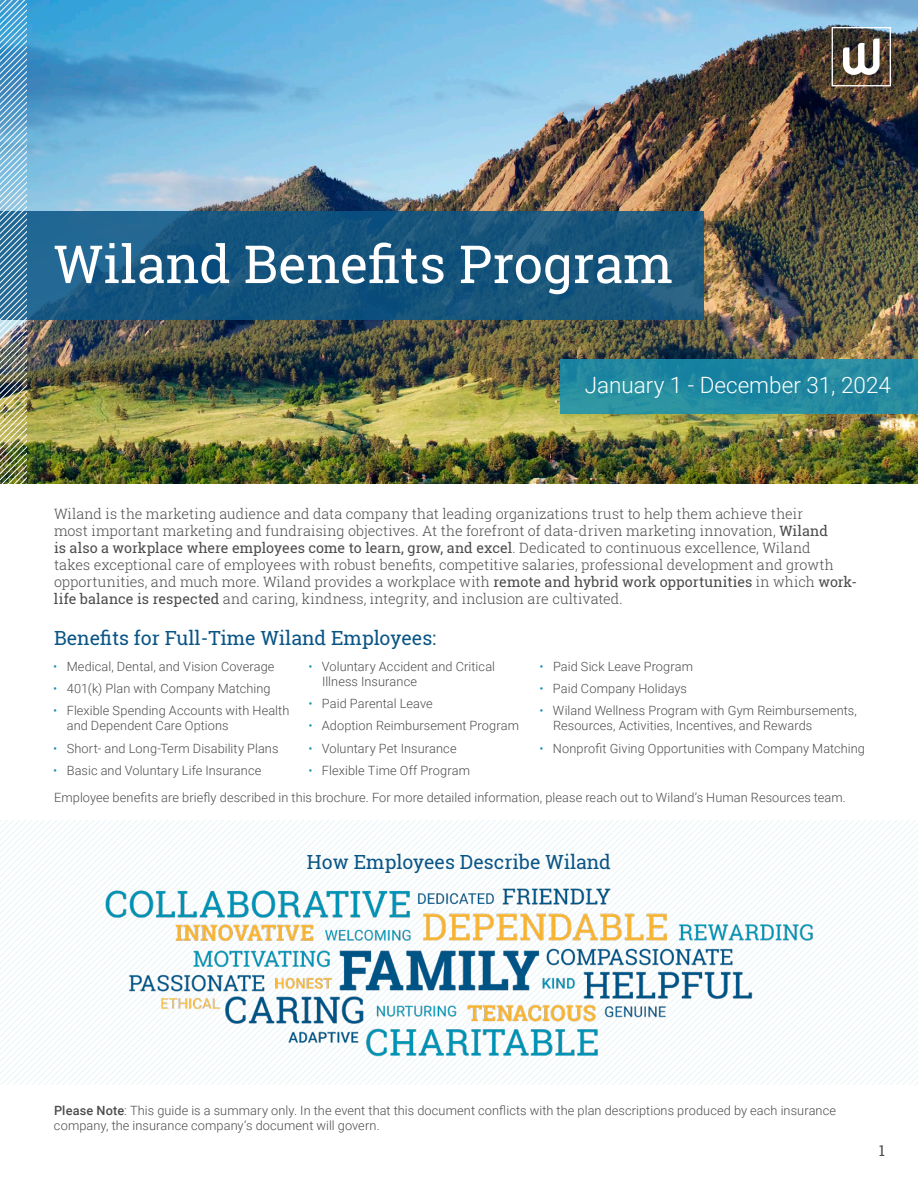
<style>
.page{position:relative;width:918px;height:1188px;background:#fff}
.page>*{position:absolute;margin:0;border:0;box-sizing:border-box;transform-origin:0 0}
.t1{font:52.5px "Roboto Slab";color:#fff}
.t2{font:300 22.5px "Roboto";color:#fff}
.t3{font:19.5px "Roboto Slab";color:#0a5586}
.t4{font:15px "Roboto Slab";color:#4b4c4d}
.t5{font:300 14.25px/17.1px "Roboto Slab";color:#4b4c4d}
.t6{font:300 12.75px/15.3px "Roboto";letter-spacing:.01em;color:#4b4c4d}
.s1{font-weight:400}
.s2{color:#1992b3}
.s3{font-weight:500}
</style>
<div class="page">
<img style="left:27px;top:0;width:891px;height:483px">
<svg style="left:0;top:821px;width:918px;height:245px"></svg>
<svg style="left:0;top:1066px;width:918px;height:19px"></svg>
<svg style="left:27px;top:211px;width:676px;height:108px;background:#18577f"></svg>
<svg style="left:561px;top:359px;width:357px;height:54px;background:#238aa1"></svg>
<img style="left:104px;top:887px;width:710px;height:171px">
<img style="left:0;top:0;width:27px;height:483px">
<img style="left:832px;top:27px;width:59px;height:59px">
<h1 class="t1" style="left:54px;top:228px;width:620px">Wiland Benefits Program</h1>
<h2 class="t2" style="left:585px;top:375px;width:308px">January 1 - December 31, 2024</h2>
<p class="t5" style="left:54px;top:506px;width:805px">Wiland is the marketing audience and data company that leading organizations trust to help them achieve their<br>most important marketing and fundraising objectives. At the forefront of data-driven marketing innovation, <span class="s1">Wiland<br>is also a workplace where employees come to learn, grow, and excel</span>. Dedicated to continuous excellence, Wiland<br>takes exceptional care of employees with robust benefits, competitive salaries, professional development and growth opportunities, and much more. Wiland provides a workplace with <span class="s1">remote and hybrid work opportunities</span> in which <span class="s1">work&shy;life balance is respected</span> and caring, kindness, integrity, and inclusion are cultivated.</p>
<h3 class="t3" style="left:54px;top:624px;width:384px">Benefits for Full-Time Wiland Employees:</h3>
<p class="t6" style="left:53px;top:660px;width:223px"><span class="s2">•</span> Medical, Dental, and Vision Coverage</p>
<p class="t6" style="left:53px;top:682px;width:219px"><span class="s2">•</span> 401(k) Plan with Company Matching</p>
<p class="t6" style="left:67px;top:704px;width:224px;text-indent:-14px"><span class="s2">•</span> Flexible Spending Accounts with Health and Dependent Care Options</p>
<p class="t6" style="left:53px;top:741px;width:227px"><span class="s2">•</span> Short- and Long-Term Disability Plans</p>
<p class="t6" style="left:53px;top:763px;width:210px"><span class="s2">•</span> Basic and Voluntary Life Insurance</p>
<p class="t6" style="left:540px;top:660px;width:155px"><span class="s2">•</span> Paid Sick Leave Program</p>
<p class="t6" style="left:540px;top:682px;width:149px"><span class="s2">•</span> Paid Company Holidays</p>
<p class="t6" style="left:553px;top:704px;width:305px;text-indent:-14px"><span class="s2">•</span> Wiland Wellness Program with Gym Reimbursements,<br>Resources, Activities, Incentives, and Rewards</p>
<p class="t6" style="left:540px;top:740px;width:327px"><span class="s2">•</span> Nonprofit Giving Opportunities with Company Matching</p>
<p class="t6" style="left:54px;top:790px;width:794px">Employee benefits are briefly described in this brochure. For more detailed information, please reach out to Wiland’s Human Resources team.</p>
<p class="t6" style="left:322px;top:660px;width:175px;text-indent:-14px"><span class="s2">•</span> Voluntary Accident and Critical<br>Illness Insurance</p>
<p class="t6" style="left:309px;top:697px;width:126px"><span class="s2">•</span> Paid Parental Leave</p>
<p class="t6" style="left:309px;top:719px;width:212px"><span class="s2">•</span> Adoption Reimbursement Program</p>
<p class="t6" style="left:309px;top:741px;width:150px"><span class="s2">•</span> Voluntary Pet Insurance</p>
<p class="t6" style="left:309px;top:763px;width:163px"><span class="s2">•</span> Flexible Time Off Program</p>
<h3 class="t3" style="left:307px;top:849px;width:306px">How Employees Describe Wiland</h3>
<p class="t6" style="left:54px;top:1103px;width:784px"><span class="s3">Please Note</span>: This guide is a summary only. In the event that this document conflicts with the plan descriptions produced by each insurance company, the insurance company’s document will govern.</p>
<p class="t4" style="left:879px;top:1144px;width:8px">1</p>
</div>
